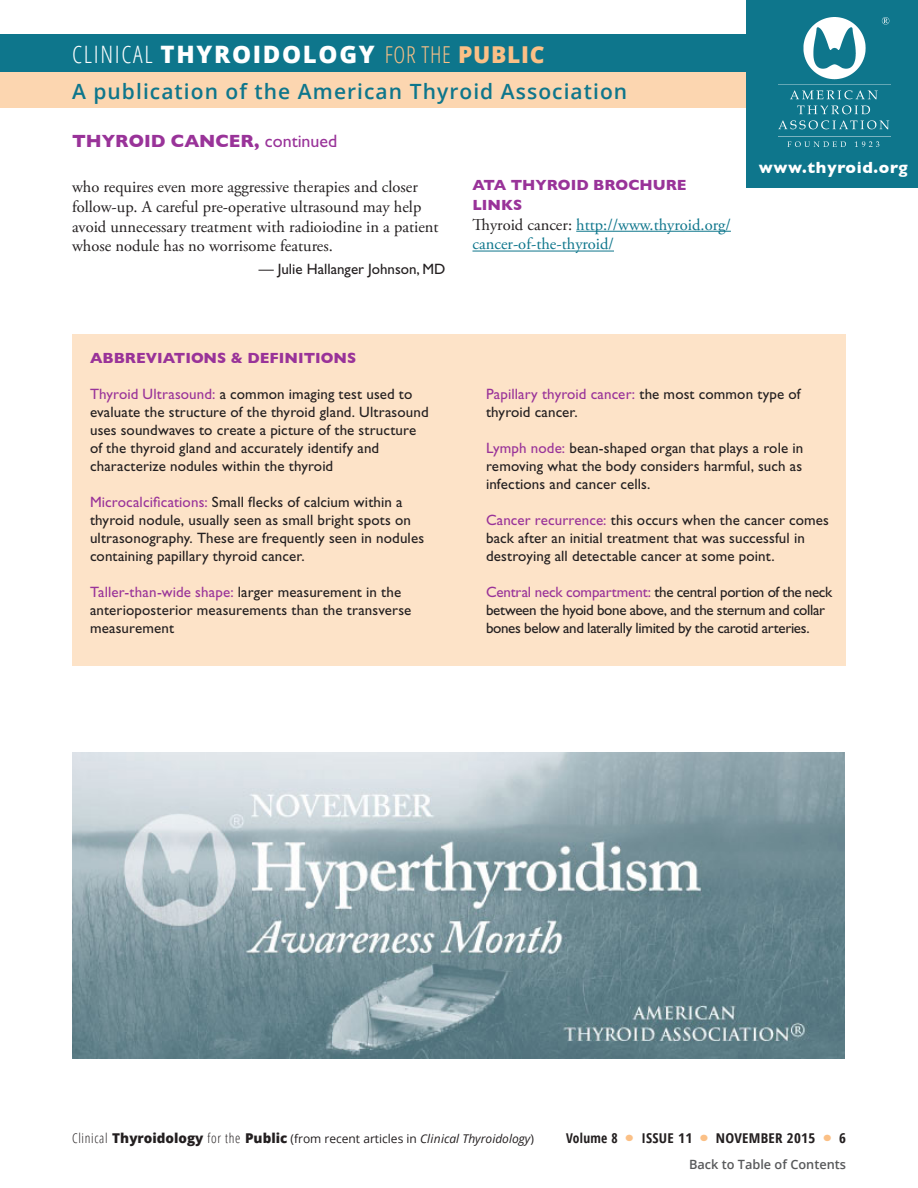
<style>
.page{position:relative;width:918px;height:1188px;background:#fff}
.page>*{position:absolute;margin:0;border:0;box-sizing:border-box;transform-origin:0 0}
.t1{font:800 24px "Open Sans";letter-spacing:.07em;color:#fff}
.t2{font:600 21px "Open Sans";letter-spacing:.05em;color:#0e768c}
.Topic_Header{font:700 18px "Gill Sans";color:#939}
.body_serif{font:16.5px/19.8px "Adobe Garamond Pro";color:#231f20}
.body_links{font:16.5px/19.8px "Adobe Garamond Pro";color:#0e768c}
.t3{font:700 16.5px "Gill Sans";letter-spacing:.04em;color:#fff}
.abbreviations_body{font:15px/18px "Gill Sans Std";letter-spacing:.005em;color:#231f20}
.abbreviations_body-2{font:15px/18px "Gill Sans Std";letter-spacing:-.02em;color:#231f20}
.abbreviations_head{font:700 15px "Gill Sans";color:#939}
.body_editor_name{font:15px "Gill Sans Std";color:#231f20}
.question_links{font:700 15px/19.5px "Gill Sans";color:#939}
.t4{font:700 condensed 13.5px "Open Sans";letter-spacing:.02em;color:#231f20;scale:1.1 1}
.t5{font:700 condensed 13.5px "Open Sans";letter-spacing:.02em;color:#231f20}
.t6{font:600 12.75px "Open Sans";color:#58595b}
.t7{font:12px "Open Sans";color:#231f20}
.s1{font-weight:300;font-stretch:condensed}
.s2{font-weight:300;font-stretch:condensed;font-size:23.25px;color:#fbc086}
.s3{font-size:23.25px;color:#fbc086}
.s4{font-family:"Gill Sans Std";font-weight:400}
.s5{color:#231f20}
.s6{color:#939}
.s7{font-weight:300;font-stretch:condensed;font-size:13.5px}
.s8{font-weight:800;font-size:13.5px}
.s9{font-style:italic}
</style>
<div class="page">
<div style="left:0;top:70px;width:918px;height:38px;background:#fcd6b0"></div>
<div style="left:72px;top:335px;width:774px;height:331px;background:#fde3c8"></div>
<div style="left:0;top:35px;width:918px;height:37px;background:#0e768c"></div>
<div style="left:747px;top:0;width:171px;height:188px;background:#0e768c"></div>
<img style="left:778px;top:18px;width:112px;height:129px">
<img style="left:72px;top:752px;width:773px;height:306px">
<hr style="left:576px;top:231px;width:155px;height:1px;background:#0e768c">
<hr style="left:472px;top:251px;width:142px;height:1px;background:#0e768c">
<p class="t1" style="left:72px;top:36px;width:474px"><span class="s1">CLINICAL</span> THYROIDOLOGY <span class="s2">FOR THE</span> <span class="s3">PUBLIC</span></p>
<p class="t2" style="left:72px;top:77px;width:557px">A publication of the American Thyroid Association</p>
<p class="Topic_Header" style="left:72px;top:131px;width:267px">THYROID CANCER, <span class="s4">continued</span></p>
<p class="body_serif" style="left:72px;top:177px;width:368px">who requires even more aggressive therapies and closer follow-up. A careful pre-operative ultrasound may help avoid unnecessary treatment with radioiodine in a patient whose nodule has no worrisome features.</p>
<p class="body_editor_name" style="left:259px;top:260px;width:188px">— Julie Hallanger Johnson, MD</p>
<p class="question_links" style="left:472px;top:175px;width:216px">ATA THYROID BROCHURE<br>LINKS</p>
<p class="body_links" style="left:472px;top:215px;width:260px"><span class="s5">Thyroid cancer:</span> http://www.thyroid.org/ cancer-of-the-thyroid/</p>
<p class="t3" style="left:759px;top:158px;width:150px">www.thyroid.org</p>
<p class="abbreviations_head" style="left:90px;top:349px;width:268px">ABBREVIATIONS &amp; DEFINITIONS</p>
<p class="abbreviations_body" style="left:90px;top:385px;width:340px"><span class="s6">Thyroid Ultrasound:</span> a common imaging test used to evaluate the structure of the thyroid gland. Ultrasound uses soundwaves to create a picture of the structure of the thyroid gland and accurately identify and characterize nodules within the thyroid</p>
<p class="abbreviations_body" style="left:90px;top:493px;width:336px"><span class="s6">Microcalcifications:</span> Small flecks of calcium within a thyroid nodule, usually seen as small bright spots on ultrasonography. These are frequently seen in nodules containing papillary thyroid cancer.</p>
<p class="abbreviations_body" style="left:90px;top:583px;width:323px"><span class="s6">Taller-than-wide shape:</span> larger measurement in the anterioposterior measurements than the transverse measurement</p>
<p class="abbreviations_body" style="left:486px;top:385px;width:316px"><span class="s6">Papillary thyroid cancer:</span> the most common type of thyroid cancer.</p>
<p class="abbreviations_body" style="left:486px;top:439px;width:319px;text-align:justify"><span class="s6">Lymph node:</span> bean-shaped organ that plays a role in removing what the body considers harmful, such as infections and cancer cells.</p>
<p class="abbreviations_body" style="left:486px;top:511px;width:345px"><span class="s6">Cancer recurrence:</span> this occurs when the cancer comes back after an initial treatment that was successful in destroying all detectable cancer at some point.</p>
<p class="abbreviations_body-2" style="left:486px;top:583px;width:348px"><span class="s6">Central neck compartment:</span> the central portion of the neck between the hyoid bone above, and the sternum and collar bones below and laterally limited by the carotid arteries.</p>
<p class="t7" style="left:72px;top:1130px;width:463px"><span class="s7">Clinical</span> <span class="s8">Thyroidology</span> <span class="s7">for the</span> <span class="s8">Public</span> (from recent articles in <span class="s9">Clinical Thyroidology</span>)</p>
<p class="t5" style="left:566px;top:1129px;width:53px">Volume 8</p>
<p class="t4" style="left:641px;top:1129px;width:48px">ISSUE 11</p>
<p class="t4" style="left:716px;top:1129px;width:92px">NOVEMBER 2015</p>
<p class="t4" style="left:839px;top:1129px;width:8px">6</p>
<p class="t6" style="left:689px;top:1155px;width:158px">Back to Table of Contents</p>
</div>
